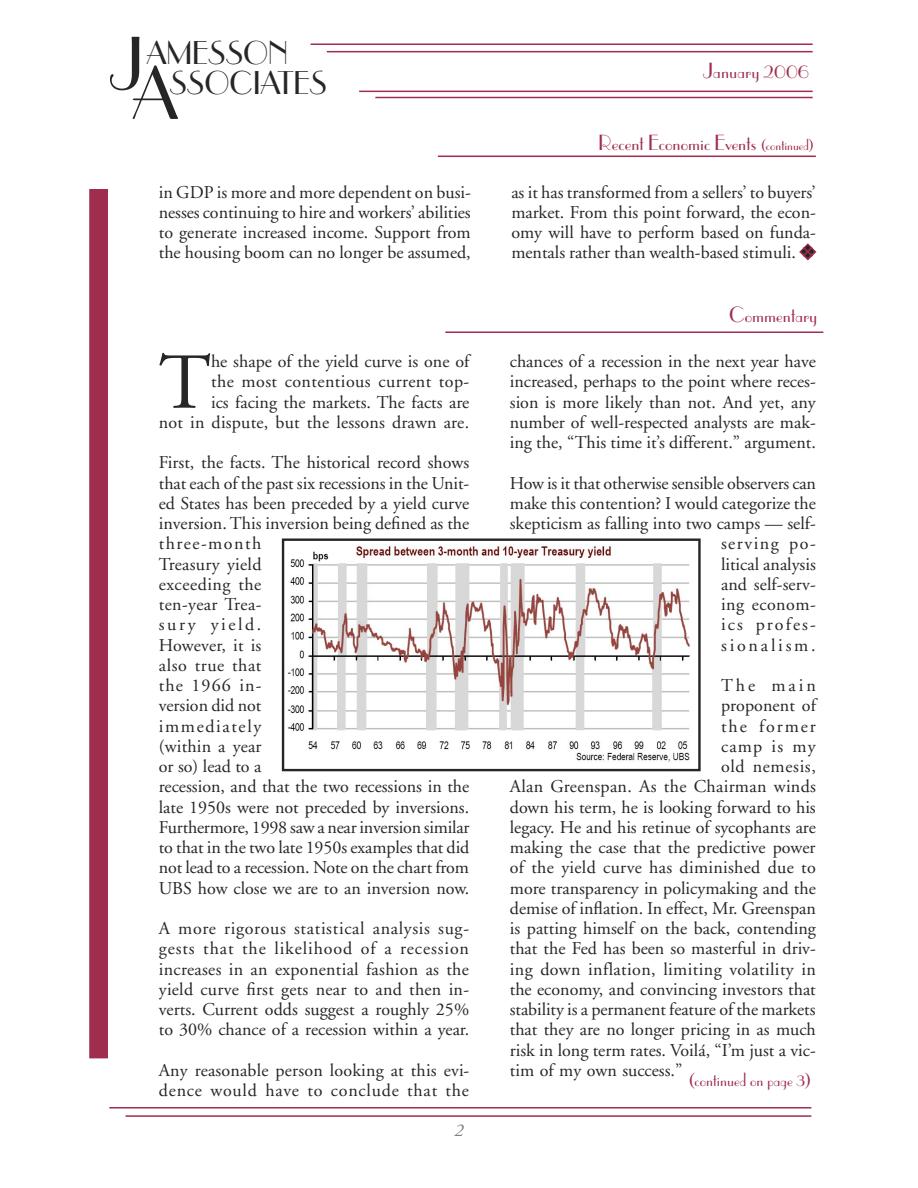
<style>
.page{position:relative;width:918px;height:1188px;background:#fff}
.page>*{position:absolute;margin:0;border:0;box-sizing:border-box;transform-origin:0 0}
.t1{font:79.05px "Adobe Garamond";color:#272525}
.t2{font:72px "Parisian";color:#272525}
.t3{font:31.5px "Parisian";color:#272525}
.t4{font:21px "Parisian";color:#9f2d4d}
.t5{font:18px/20.2px "Adobe Garamond";color:#272525;text-align:justify}
.t6{font:18px "Adobe Garamond";letter-spacing:.025em;color:#272525}
.t7{font:18px "Parisian";color:#9f2d4d}
.t8{font:18px "Adobe Garamond";letter-spacing:.035em;color:#272525}
.t9{font:18px "Adobe Garamond";letter-spacing:.105em;color:#272525}
.t10{font:italic 18px "Adobe Garamond";color:#7e7f81}
.s1{font-size:15px}
</style>
<div class="page">
<hr style="left:109px;top:1107px;width:702px;height:2px;background:#9f2d4d">
<hr style="left:126px;top:1115px;width:685px;height:2px;background:#9f2d4d">
<div style="left:90px;top:190px;width:17px;height:868px;background:#9f2d4d"></div>
<div style="left:89px;top:189px;width:19px;height:869px;border:2px solid #9f2d4d"></div>
<hr style="left:327px;top:51px;width:486px;height:1px;background:#9f2d4d">
<hr style="left:311px;top:44px;width:502px;height:1px;background:#9f2d4d">
<hr style="left:359px;top:91px;width:454px;height:1px;background:#9f2d4d">
<hr style="left:375px;top:97px;width:438px;height:1px;background:#9f2d4d">
<hr style="left:445px;top:332px;width:378px;height:1px;background:#9f2d4d">
<div style="left:282px;top:538px;width:419px;height:233px;border:2px solid #272525"></div>
<img style="left:287px;top:544px;width:403px;height:218px">
<svg style="left:799px;top:243px;width:18px;height:18px"></svg>
<hr style="left:438px;top:156px;width:378px;height:1px;background:#9f2d4d">
<p class="t2" style="left:111px;top:24px;width:35px">J</p>
<p class="t3" style="left:147px;top:35px;width:143px">AMESSON</p>
<p class="t2" style="left:133px;top:54px;width:47px">A</p>
<p class="t3" style="left:170px;top:65px;width:159px">SSOCIATES</p>
<p class="t4" style="left:704px;top:59px;width:107px">January 2006</p>
<p class="t4" style="left:599px;top:131px;width:217px">Recent Economic Events <span class="s1">(continued)</span></p>
<p class="t5" style="left:159px;top:182px;width:314px">in GDP is more and more dependent on busi&shy;nesses continuing to hire and workers’ abilities to generate increased income. Support from the housing boom can no longer be assumed,</p>
<p class="t5" style="left:511px;top:182px;width:306px">as it has transformed from a sellers’ to buyers’ market. From this point forward, the econ&shy;omy will have to perform based on funda&shy;mentals rather than wealth-based stimuli. ❖</p>
<p class="t1" style="left:159px;top:340px;width:54px">T</p>
<p class="t5" style="left:159px;top:352px;width:312px;text-align:right">he shape of the yield curve is one of<br>the most contentious current top-<br>ics facing the markets. The facts are<br>not in dispute, but the lessons drawn are.</p>
<p class="t5" style="left:159px;top:453px;width:312px;text-align:left">First, the facts. The historical record shows that each of the past six recessions in the Unit&shy;ed States has been preceded by a yield curve inversion. This inversion being defined as the three-month<br>Treasury yield<br>exceeding the<br>ten-year Trea-<br>sury yield.<br>However, it is<br>also true that<br>the 1966 in-<br>version did not<br>immediately<br>(within a year<br>or so) lead to a<br>recession, and that the two recessions in the late 1950s were not preceded by inversions.<br>Furthermore, 1998 saw a near inversion similar to that in the two late 1950s examples that did not lead to a recession. Note on the chart from<br>UBS how close we are to an inversion now.</p>
<p class="t5" style="left:159px;top:919px;width:312px">A more rigorous statistical analysis sug&shy;gests that the likelihood of a recession increases in an exponential fashion as the yield curve first gets near to and then in&shy;verts. Current odds suggest a roughly 25% to 30% chance of a recession within a year.</p>
<p class="t5" style="left:159px;top:1061px;width:312px">Any reasonable person looking at this evi&shy;dence would have to conclude that the</p>
<p class="t10" style="left:454px;top:1121px;width:10px">2</p>
<p class="t4" style="left:729px;top:303px;width:90px">Commentary</p>
<p class="t5" style="left:510px;top:352px;width:308px">chances of a recession in the next year have increased, perhaps to the point where reces&shy;sion is more likely than not. And yet, any number of well-respected analysts are mak&shy;ing the, “This time it’s different.” argument.</p>
<p class="t5" style="left:510px;top:473px;width:308px;text-align:right">How is it that otherwise sensible observers can make this contention? I would categorize the skepticism as falling into two camps — self&shy;serving po-<br>litical analysis<br>and self-serv-<br>ing econom-<br>ics profes-<br>sionalism.</p>
<p class="t5" style="left:721px;top:676px;width:96px">The main</p>
<p class="t5" style="left:721px;top:696px;width:96px">proponent of</p>
<p class="t9" style="left:721px;top:716px;width:96px">the former</p>
<p class="t5" style="left:721px;top:737px;width:96px">camp is my</p>
<p class="t8" style="left:721px;top:757px;width:96px">old nemesis,</p>
<p class="t5" style="left:510px;top:777px;width:308px">Alan Greenspan. As the Chairman winds</p>
<p class="t5" style="left:510px;top:797px;width:307px">down his term, he is looking forward to his</p>
<p class="t5" style="left:510px;top:818px;width:308px">legacy. He and his retinue of sycophants are</p>
<p class="t5" style="left:510px;top:838px;width:307px">making the case that the predictive power</p>
<p class="t5" style="left:510px;top:858px;width:308px">of the yield curve has diminished due to</p>
<p class="t5" style="left:510px;top:878px;width:307px">more transparency in policymaking and the</p>
<p class="t5" style="left:510px;top:899px;width:308px">demise of inflation. In effect, Mr. Greenspan</p>
<p class="t5" style="left:510px;top:919px;width:307px">is patting himself on the back, contending</p>
<p class="t5" style="left:510px;top:939px;width:308px">that the Fed has been so masterful in driv-</p>
<p class="t6" style="left:510px;top:959px;width:308px">ing down inflation, limiting volatility in</p>
<p class="t5" style="left:510px;top:980px;width:307px">the economy, and convincing investors that</p>
<p class="t5" style="left:510px;top:1000px;width:307px">stability is a permanent feature of the markets</p>
<p class="t5" style="left:510px;top:1020px;width:308px">that they are no longer pricing in as much</p>
<p class="t5" style="left:510px;top:1040px;width:308px">risk in long term rates. Voilá, “I’m just a vic-</p>
<p class="t5" style="left:510px;top:1061px;width:174px">tim of my own success.”</p>
<p class="t7" style="left:688px;top:1070px;width:124px">(continued on page 3)</p>
</div>
